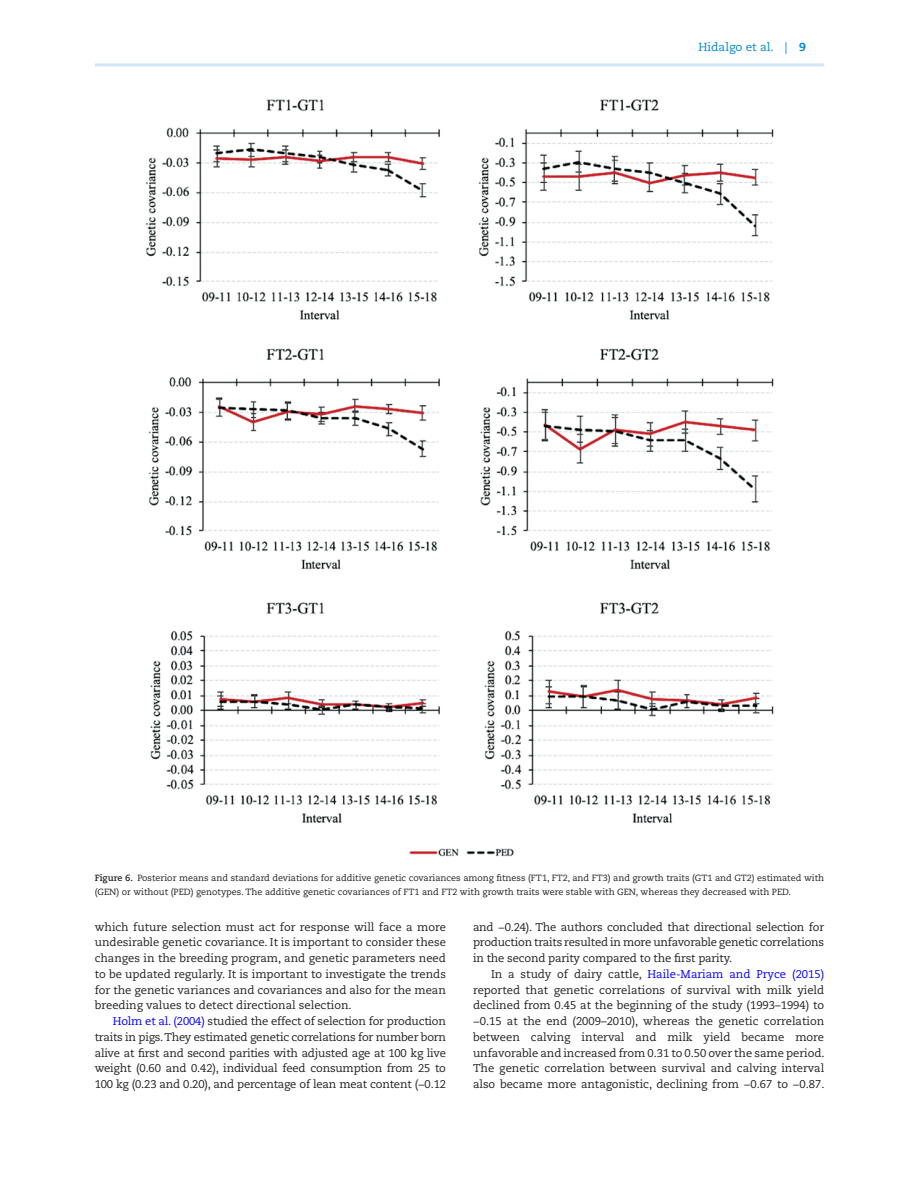
<style>
.page{position:relative;width:919px;height:1187px;background:#fff}
.page>*{position:absolute;margin:0;border:0;box-sizing:border-box;transform-origin:0 0}
.t1{font:11.7px "Caecilia LT Std";color:#0089cf}
.t2{font:11.25px/15.8px "Caecilia LT Std";letter-spacing:-.01em;color:#231f20;text-align:justify}
.t3{font:9px/13.5px "Caecilia LT Std";color:#231f20}
.s1{font-weight:800}
.s2{font-weight:700}
.s3{color:#00f}
</style>
<div class="page">
<hr style="left:95px;top:63px;width:729px;height:3px;background:#d4e6f6">
<img style="left:146px;top:99px;width:628px;height:758px">
<p class="t1" style="left:698px;top:41px;width:109px">Hidalgo et al. | <span class="s1">9</span></p>
<p class="t3" style="left:95px;top:871px;width:730px"><span class="s2">Figure 6.</span> Posterior means and standard deviations for additive genetic covariances among fitness (FT1, FT2, and FT3) and growth traits (GT1 and GT2) estimated with (GEN) or without (PED) genotypes. The additive genetic covariances of FT1 and FT2 with growth traits were stable with GEN, whereas they decreased with PED.</p>
<p class="t2" style="left:95px;top:918px;width:353px">which future selection must act for response will face a more undesirable genetic covariance. It is important to consider these changes in the breeding program, and genetic parameters need to be updated regularly. It is important to investigate the trends for the genetic variances and covariances and also for the mean breeding values to detect directional selection.</p>
<p class="t2" style="left:95px;top:1013px;width:353px;text-indent:18px"><span class="s3">Holm et al. (2004)</span> studied the effect of selection for production traits in pigs. They estimated genetic correlations for number born alive at first and second parities with adjusted age at 100 kg live weight (0.60 and 0.42), individual feed consumption from 25 to 100 kg (0.23 and 0.20), and percentage of lean meat content (−0.12</p>
<p class="t2" style="left:473px;top:918px;width:352px">and −0.24). The authors concluded that directional selection for production traits resulted in more unfavorable genetic correlations in the second parity compared to the first parity.</p>
<p class="t2" style="left:473px;top:966px;width:353px;text-indent:18px">In a study of dairy cattle, <span class="s3">Haile-Mariam and Pryce (2015) </span>reported that genetic correlations of survival with milk yield declined from 0.45 at the beginning of the study (1993–1994) to −0.15 at the end (2009–2010), whereas the genetic correlation between calving interval and milk yield became more unfavorable and increased from 0.31 to 0.50 over the same period.<br>The genetic correlation between survival and calving interval also became more antagonistic, declining from −0.67 to −0.87.</p>
</div>
